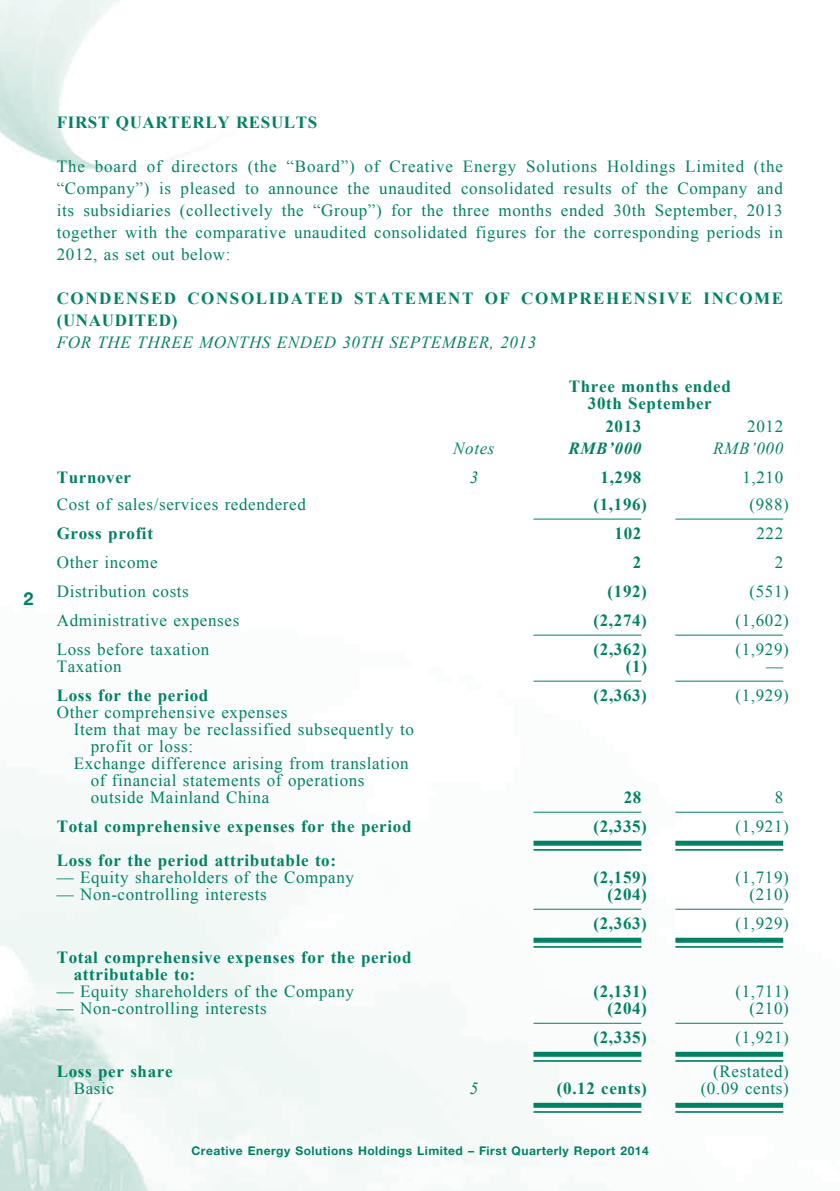
<style>
.page{position:relative;width:840px;height:1191px;background:#fff}
.page>*{position:absolute;margin:0;border:0;box-sizing:border-box;transform-origin:0 0}
.t1{font:700 18px "Helvetica Neue";color:#008164}
.t2{font:17px/22px "Times New Roman";letter-spacing:.035em;color:#008164;text-align:justify}
.t3{font:700 17px/17px "Times New Roman";letter-spacing:.035em;color:#008164;text-align:center}
.t4{font:700 17px/22px "Times New Roman";letter-spacing:.09em;color:#008164}
.t5{font:italic 17px "Times New Roman";letter-spacing:.035em;color:#008164}
.t6{font:italic 700 17px "Times New Roman";letter-spacing:.035em;color:#008164}
.t7{font:700 12px "Helvetica Neue";letter-spacing:.04em;color:#008164}
</style>
<div class="page">
<img style="left:0;top:0;width:784px;height:1191px">
<hr style="left:533px;top:518px;width:108px;height:1px;background:#008164">
<hr style="left:675px;top:518px;width:107px;height:1px;background:#008164">
<hr style="left:533px;top:634px;width:108px;height:1px;background:#008164">
<hr style="left:675px;top:634px;width:107px;height:1px;background:#008164">
<hr style="left:533px;top:680px;width:108px;height:1px;background:#008164">
<hr style="left:675px;top:680px;width:107px;height:1px;background:#008164">
<hr style="left:533px;top:811px;width:108px;height:1px;background:#008164">
<hr style="left:675px;top:811px;width:107px;height:1px;background:#008164">
<div style="left:533px;top:840px;width:108px;height:5px;background:#008164"></div>
<hr style="left:533px;top:849px;width:108px;height:1px;background:#008164">
<div style="left:675px;top:840px;width:107px;height:5px;background:#008164"></div>
<hr style="left:675px;top:849px;width:107px;height:1px;background:#008164">
<hr style="left:533px;top:908px;width:108px;height:1px;background:#008164">
<hr style="left:675px;top:908px;width:107px;height:1px;background:#008164">
<div style="left:533px;top:937px;width:108px;height:5px;background:#008164"></div>
<hr style="left:533px;top:946px;width:108px;height:1px;background:#008164">
<div style="left:675px;top:937px;width:107px;height:5px;background:#008164"></div>
<hr style="left:675px;top:946px;width:107px;height:1px;background:#008164">
<hr style="left:533px;top:1022px;width:108px;height:1px;background:#008164">
<hr style="left:675px;top:1022px;width:107px;height:1px;background:#008164">
<div style="left:533px;top:1051px;width:108px;height:5px;background:#008164"></div>
<hr style="left:533px;top:1060px;width:108px;height:1px;background:#008164">
<div style="left:675px;top:1051px;width:107px;height:5px;background:#008164"></div>
<hr style="left:675px;top:1060px;width:107px;height:1px;background:#008164">
<div style="left:533px;top:1102px;width:108px;height:5px;background:#008164"></div>
<hr style="left:533px;top:1111px;width:108px;height:1px;background:#008164">
<div style="left:675px;top:1102px;width:107px;height:5px;background:#008164"></div>
<hr style="left:675px;top:1111px;width:107px;height:1px;background:#008164">
<p class="t1" style="left:23px;top:587px;width:12px">2</p>
<p class="t3" style="left:57px;top:113px;width:262px">FIRST QUARTERLY RESULTS</p>
<p class="t2" style="left:57px;top:155px;width:727px">The board of directors (the “Board”) of Creative Energy Solutions Holdings Limited (the “Company”) is pleased to announce the unaudited consolidated results of the Company and its subsidiaries (collectively the “Group”) for the three months ended 30th September, 2013 together with the comparative unaudited consolidated figures for the corresponding periods in 2012, as set out below:</p>
<p class="t4" style="left:57px;top:286px;width:727px">CONDENSED CONSOLIDATED STATEMENT OF COMPREHENSIVE INCOME (UNAUDITED)</p>
<p class="t5" style="left:57px;top:330px;width:480px">FOR THE THREE MONTHS ENDED 30TH SEPTEMBER, 2013</p>
<p class="t3" style="left:568px;top:378px;width:163px">Three months ended<br>30th September</p>
<p class="t3" style="left:605px;top:417px;width:37px">2013</p>
<p class="t2" style="left:746px;top:415px;width:37px">2012</p>
<p class="t5" style="left:453px;top:436px;width:43px">Notes</p>
<p class="t6" style="left:568px;top:436px;width:74px">RMB’000</p>
<p class="t5" style="left:712px;top:436px;width:71px">RMB’000</p>
<p class="t3" style="left:57px;top:468px;width:76px">Turnover</p>
<p class="t5" style="left:469px;top:465px;width:10px">3</p>
<p class="t3" style="left:600px;top:468px;width:42px">1,298</p>
<p class="t2" style="left:742px;top:466px;width:42px">1,210</p>
<p class="t2" style="left:57px;top:493px;width:250px">Cost of sales/services redendered</p>
<p class="t3" style="left:593px;top:495px;width:55px">(1,196)</p>
<p class="t2" style="left:749px;top:493px;width:41px">(988)</p>
<p class="t3" style="left:57px;top:524px;width:98px">Gross profit</p>
<p class="t3" style="left:614px;top:524px;width:28px">102</p>
<p class="t2" style="left:756px;top:522px;width:28px">222</p>
<p class="t2" style="left:57px;top:551px;width:102px">Other income</p>
<p class="t3" style="left:632px;top:553px;width:10px">2</p>
<p class="t2" style="left:774px;top:551px;width:10px">2</p>
<p class="t2" style="left:57px;top:580px;width:134px">Distribution costs</p>
<p class="t3" style="left:607px;top:582px;width:41px">(192)</p>
<p class="t2" style="left:749px;top:580px;width:41px">(551)</p>
<p class="t2" style="left:57px;top:609px;width:184px">Administrative expenses</p>
<p class="t3" style="left:593px;top:611px;width:55px">(2,274)</p>
<p class="t2" style="left:735px;top:609px;width:55px">(1,602)</p>
<p class="t2" style="left:57px;top:638px;width:154px">Loss before taxation</p>
<p class="t3" style="left:593px;top:640px;width:55px">(2,362)</p>
<p class="t2" style="left:735px;top:638px;width:55px">(1,929)</p>
<p class="t2" style="left:57px;top:655px;width:66px">Taxation</p>
<p class="t3" style="left:625px;top:657px;width:23px">(1)</p>
<p class="t2" style="left:765px;top:655px;width:18px">—</p>
<p class="t3" style="left:57px;top:686px;width:153px">Loss for the period</p>
<p class="t3" style="left:593px;top:686px;width:55px">(2,363)</p>
<p class="t2" style="left:735px;top:684px;width:55px">(1,929)</p>
<p class="t2" style="left:57px;top:701px;width:232px">Other comprehensive expenses</p>
<p class="t2" style="left:74px;top:718px;width:341px">Item that may be reclassified subsequently to</p>
<p class="t2" style="left:91px;top:735px;width:104px">profit or loss:</p>
<p class="t2" style="left:74px;top:752px;width:336px">Exchange difference arising from translation</p>
<p class="t2" style="left:91px;top:769px;width:275px">of financial statements of operations</p>
<p class="t2" style="left:91px;top:786px;width:180px">outside Mainland China</p>
<p class="t3" style="left:623px;top:788px;width:19px">28</p>
<p class="t2" style="left:774px;top:786px;width:10px">8</p>
<p class="t3" style="left:57px;top:817px;width:356px">Total comprehensive expenses for the period</p>
<p class="t3" style="left:593px;top:817px;width:55px">(2,335)</p>
<p class="t2" style="left:735px;top:815px;width:55px">(1,921)</p>
<p class="t3" style="left:57px;top:851px;width:281px">Loss for the period attributable to:</p>
<p class="t2" style="left:57px;top:866px;width:298px">— Equity shareholders of the Company</p>
<p class="t3" style="left:593px;top:868px;width:55px">(2,159)</p>
<p class="t2" style="left:735px;top:866px;width:55px">(1,719)</p>
<p class="t2" style="left:57px;top:883px;width:211px">— Non-controlling interests</p>
<p class="t3" style="left:607px;top:885px;width:41px">(204)</p>
<p class="t2" style="left:749px;top:883px;width:41px">(210)</p>
<p class="t3" style="left:593px;top:914px;width:55px">(2,363)</p>
<p class="t2" style="left:735px;top:912px;width:55px">(1,929)</p>
<p class="t3" style="left:74px;top:948px;width:339px;text-align:left;text-indent:-17px">Total comprehensive expenses for the period attributable to:</p>
<p class="t2" style="left:57px;top:980px;width:298px">— Equity shareholders of the Company</p>
<p class="t3" style="left:593px;top:982px;width:55px">(2,131)</p>
<p class="t2" style="left:735px;top:980px;width:55px">(1,711)</p>
<p class="t2" style="left:57px;top:997px;width:211px">— Non-controlling interests</p>
<p class="t3" style="left:607px;top:999px;width:41px">(204)</p>
<p class="t2" style="left:749px;top:997px;width:41px">(210)</p>
<p class="t3" style="left:593px;top:1028px;width:55px">(2,335)</p>
<p class="t2" style="left:735px;top:1026px;width:55px">(1,921)</p>
<p class="t3" style="left:57px;top:1062px;width:117px">Loss per share</p>
<p class="t2" style="left:712px;top:1060px;width:77px">(Restated)</p>
<p class="t2" style="left:74px;top:1077px;width:42px">Basic</p>
<p class="t5" style="left:469px;top:1076px;width:10px">5</p>
<p class="t3" style="left:556px;top:1079px;width:91px">(0.12 cents)</p>
<p class="t2" style="left:700px;top:1077px;width:90px">(0.09 cents)</p>
<p class="t7" style="left:191px;top:1143px;width:458px">Creative Energy Solutions Holdings Limited – First Quarterly Report 2014</p>
</div>
